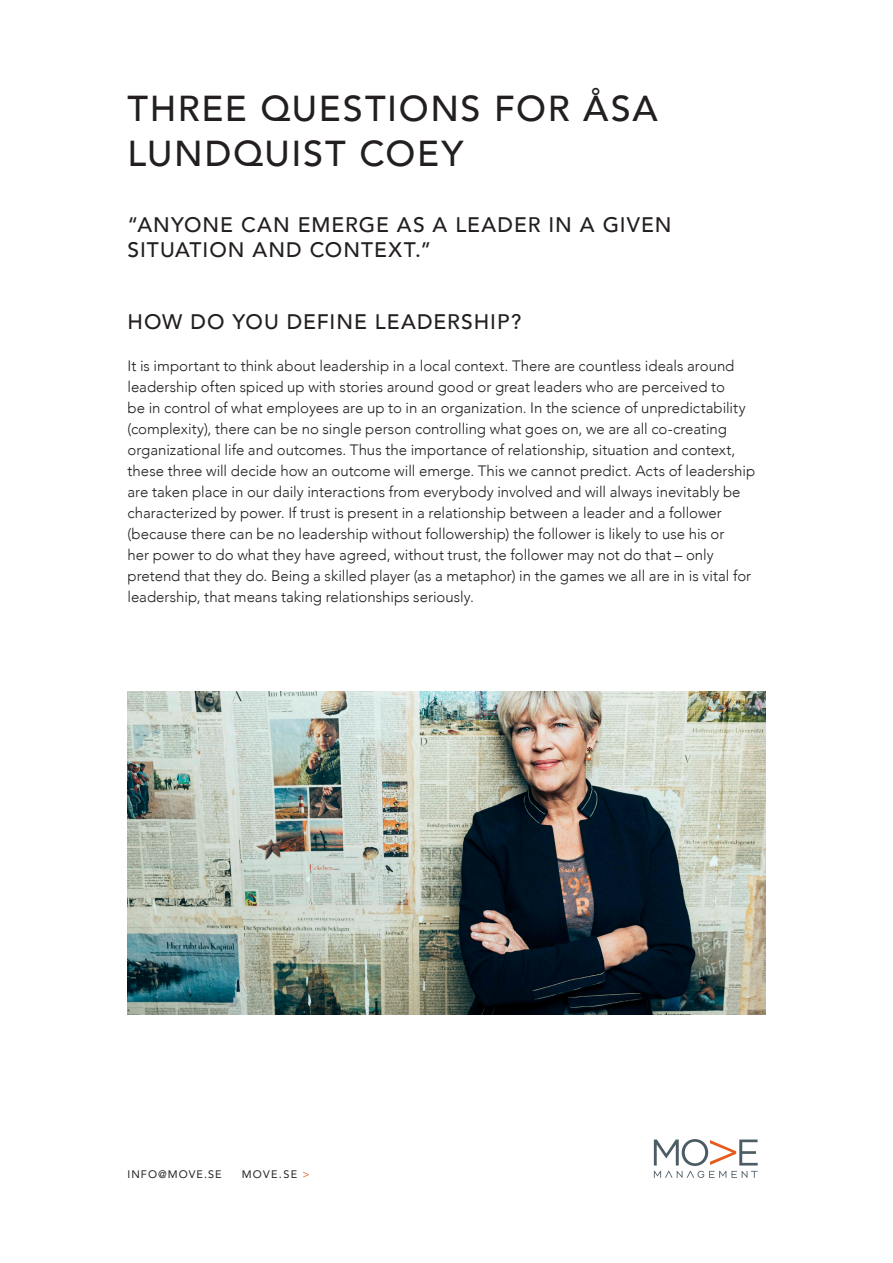
<style>
.page{position:relative;width:893px;height:1263px;background:#fff}
.page>*{position:absolute;margin:0;border:0;box-sizing:border-box;transform-origin:0 0}
.t1{font:500 36px/45px "Avenir";letter-spacing:.045em;color:#231f20}
.t2{font:500 21px/25.2px "Avenir";letter-spacing:.045em;color:#231f20}
.t3{font:300 15px/21px "Avenir";color:#231f20}
.t4{font:10.8px "Avenir";letter-spacing:.1em;color:#231f20}
.s1{color:#e65c1f}
</style>
<div class="page">
<img style="left:128px;top:691px;width:637px;height:324px">
<svg style="left:654px;top:1139px;width:104px;height:39px"></svg>
<p class="t1" style="left:128px;top:84px;width:532px">THREE QUESTIONS FOR ÅSA<br>LUNDQUIST COEY</p>
<p class="t2" style="left:128px;top:211px;width:546px">“ANYONE CAN EMERGE AS A LEADER IN A GIVEN<br>SITUATION AND CONTEXT.”</p>
<p class="t2" style="left:128px;top:308px;width:395px">HOW DO YOU DEFINE LEADERSHIP?</p>
<p class="t3" style="left:128px;top:355px;width:629px">It is important to think about leadership in a local context. There are countless ideals around leadership often spiced up with stories around good or great leaders who are perceived to<br>be in control of what employees are up to in an organization. In the science of unpredictability (complexity), there can be no single person controlling what goes on, we are all co-creating organizational life and outcomes. Thus the importance of relationship, situation and context, these three will decide how an outcome will emerge. This we cannot predict. Acts of leadership are taken place in our daily interactions from everybody involved and will always inevitably be characterized by power. If trust is present in a relationship between a leader and a follower (because there can be no leadership without followership) the follower is likely to use his or<br>her power to do what they have agreed, without trust, the follower may not do that – only pretend that they do. Being a skilled player (as a metaphor) in the games we all are in is vital for leadership, that means taking relationships seriously.</p>
<p class="t4" style="left:128px;top:1165px;width:96px">INFO@MOVE.SE</p>
<p class="t4" style="left:242px;top:1165px;width:69px">MOVE.SE <span class="s1">&gt;</span></p>
</div>
